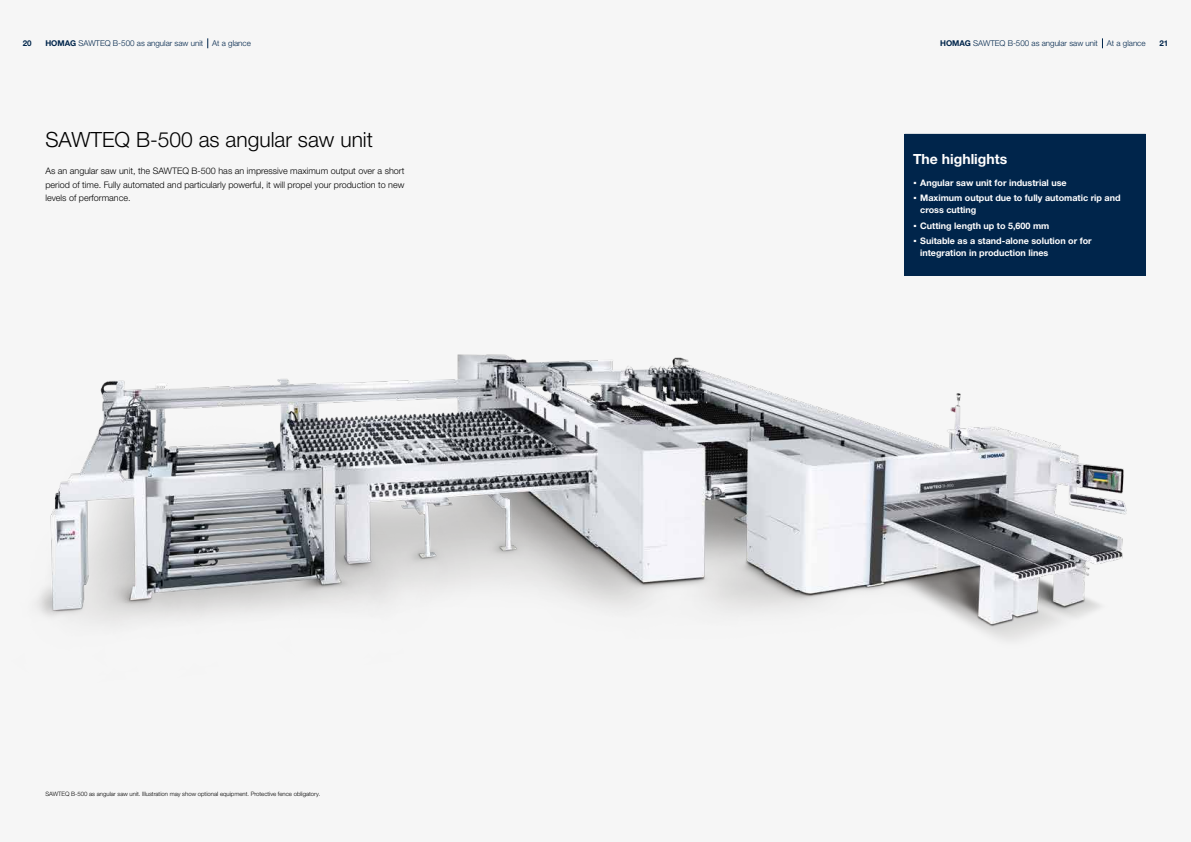
<style>
.page{position:relative;width:1191px;height:842px;background:#f6f6f6}
.page>*{position:absolute;margin:0;border:0;box-sizing:border-box;transform-origin:0 0}
.t1{font:300 21px "Helvetica Neue LTW1 G";color:#000}
.t2{font:700 14px "Helvetica Neue LTW1 G";color:#fff}
.t3{font:300 9px/13.6px "Helvetica Neue LTW1 G";color:#000;text-align:justify}
.t4{font:700 9px/15.8px "Helvetica Neue LTW1 G";color:#fff}
.t5{font:300 8px "Helvetica Neue LTW1 G";color:#00254b}
.t6{font:700 8px "Helvetica Neue LTW1 G";color:#00254b}
.t7{font:300 6px "Helvetica Neue LTW1 G";color:#000}
.s1{font-weight:700}
.s2{font-size:14px}
</style>
<div class="page">
<img style="left:37px;top:133px;width:1109px;height:507px">
<div style="left:904px;top:134px;width:241px;height:142px;background:#00254b"></div>
<p class="t5" style="left:45px;top:39px;width:207px"><span class="s1">HOMAG</span> SAWTEQ B-500 as angular saw unit At a glance</p>
<p class="t5" style="left:940px;top:39px;width:207px"><span class="s1">HOMAG</span> SAWTEQ B-500 as angular saw unit At a glance</p>
<p class="t6" style="left:23px;top:39px;width:10px">20</p>
<p class="t6" style="left:1159px;top:39px;width:10px">21</p>
<h1 class="t1" style="left:45px;top:127px;width:329px">SAWTEQ B-500 as angular saw unit</h1>
<p class="t3" style="left:45px;top:164px;width:360px">As an angular saw unit, the SAWTEQ B-500 has an impressive maximum output over a short period of time. Fully automated and particularly powerful, it will propel your production to new levels of performance.</p>
<p class="t7" style="left:45px;top:790px;width:276px">SAWTEQ B-500 as angular saw unit. Illustration may show optional equipment. Protective fence obligatory.</p>
<h2 class="t2" style="left:913px;top:150px;width:96px">The highlights</h2>
<p class="t4" style="left:913px;top:174px;width:209px"><span class="s2">·</span> Angular saw unit for industrial use<br><span class="s2">·</span> Maximum output due to fully automatic rip and</p>
<p class="t4" style="left:913px;top:202px;width:180px;text-indent:7px">cross cutting<br><span class="s2">·</span> Cutting length up to 5,600 mm<br><span class="s2">·</span> Suitable as a stand-alone solution or for</p>
<p class="t4" style="left:920px;top:245px;width:130px">integration in production lines</p>
</div>
